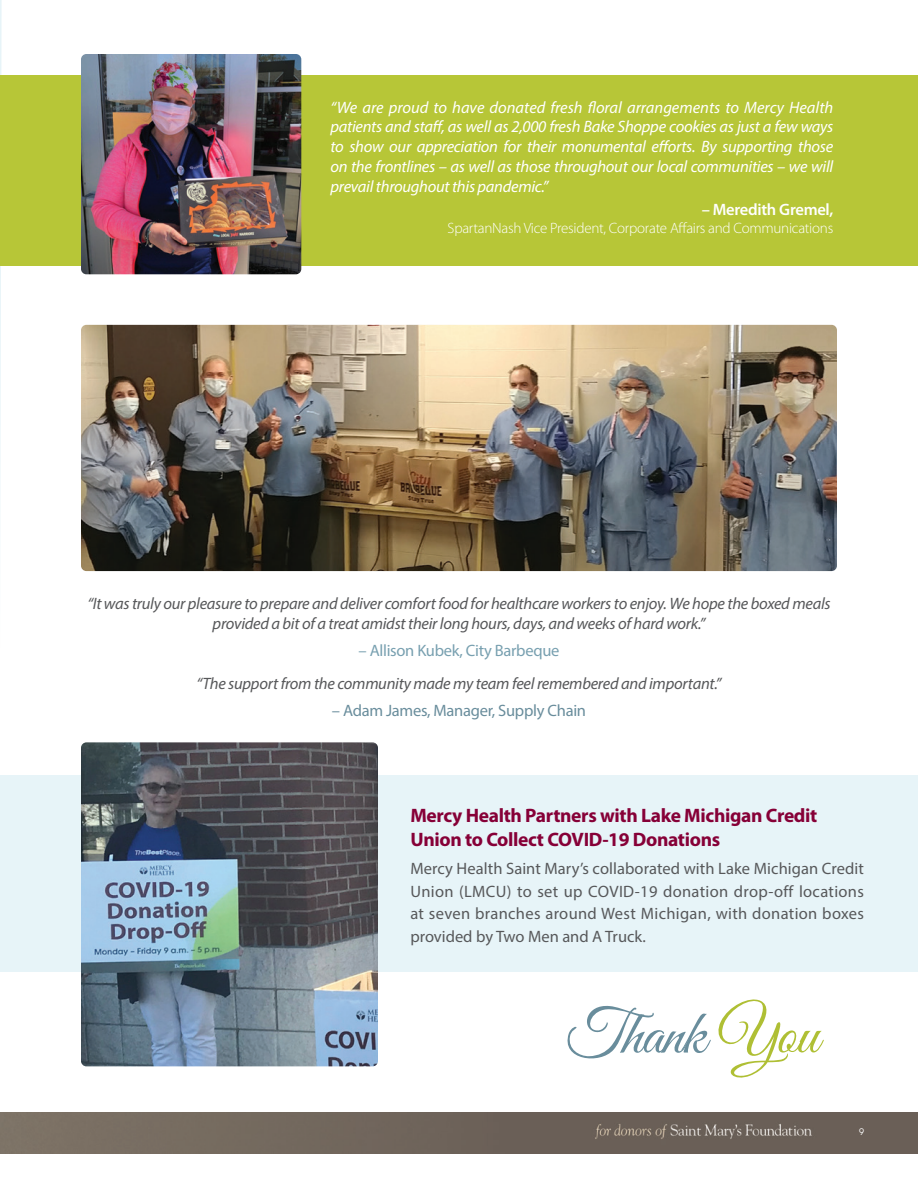
<style>
.page{position:relative;width:918px;height:1188px;background:#fff}
.page>*{position:absolute;margin:0;border:0;box-sizing:border-box;transform-origin:0 0}
.t1{font:63px "Great Vibes";letter-spacing:-.015em;color:#698d9c}
.t2{font:700 19.5px/23.4px "Myriad Pro";letter-spacing:-.015em;color:#860037}
.t3{font:italic 16.5px/19.8px "Myriad Pro";letter-spacing:-.015em;color:#fff;text-align:justify}
.t4{font:italic 16.5px/19.8px "Myriad Pro";letter-spacing:-.015em;color:#57585a;text-align:center}
.t5{font:16.5px/22.5px "Myriad Pro";letter-spacing:.01em;color:#57585a;text-align:justify}
.t6{font:16.5px "Myriad Pro";letter-spacing:-.015em;color:#698d9c}
.t7{font:16.5px "Myriad Pro";letter-spacing:-.015em;color:#78a0b0}
.t8{font:600 16.5px "Myriad Pro";letter-spacing:-.015em;color:#fff}
.t9{font:300 15px "Myriad Pro";letter-spacing:-.015em;color:#fff}
.t10{font:9px "Avant Garde";color:#fff}
.s1{color:#afbf34}
</style>
<div class="page">
<div style="left:0;top:775px;width:918px;height:197px;background:#e7f4f8"></div>
<svg style="left:0;top:0;width:2px;height:478px"></svg>
<div style="left:0;top:76px;width:918px;height:190px;background:#b7c637"></div>
<img style="left:0;top:1112px;width:918px;height:42px">
<img style="left:81px;top:54px;width:220px;height:220px">
<img style="left:81px;top:325px;width:756px;height:246px">
<img style="left:81px;top:742px;width:297px;height:324px">
<p class="t3" style="left:330px;top:97px;width:504px">“We are proud to have donated fresh foral arrangements to Mercy Health patients and staf, as well as 2,000 fresh Bake Shoppe cookies as just a few ways to show our appreciation for their monumental eforts. By supporting those on the frontlines – as well as those throughout our local communities – we will prevail throughout this pandemic.”</p>
<p class="t8" style="left:702px;top:199px;width:133px">– Meredith Gremel,</p>
<p class="t9" style="left:448px;top:220px;width:387px">SpartanNash Vice President, Corporate Afairs and Communications</p>
<p class="t4" style="left:87px;top:594px;width:745px">“It was truly our pleasure to prepare and deliver comfort food for healthcare workers to enjoy. We hope the boxed meals provided a bit of a treat amidst their long hours, days, and weeks of hard work.”</p>
<p class="t7" style="left:359px;top:640px;width:202px">– Allison Kubek, City Barbeque</p>
<p class="t4" style="left:196px;top:673px;width:527px">“The support from the community made my team feel remembered and important.”</p>
<p class="t6" style="left:332px;top:700px;width:256px">– Adam James, Manager, Supply Chain</p>
<h3 class="t2" style="left:410px;top:803px;width:409px">Mercy Health Partners with Lake Michigan Credit<br>Union to Collect COVID-19 Donations</h3>
<p class="t5" style="left:410px;top:857px;width:455px">Mercy Health Saint Mary’s collaborated with Lake Michigan Credit Union (LMCU) to set up COVID-19 donation drop-off locations at seven branches around West Michigan, with donation boxes provided by Two Men and A Truck.</p>
<h1 class="t1" style="left:566px;top:999px;width:255px">Thank <span class="s1">You</span></h1>
<p class="t10" style="left:859px;top:1126px;width:6px">9</p>
</div>
